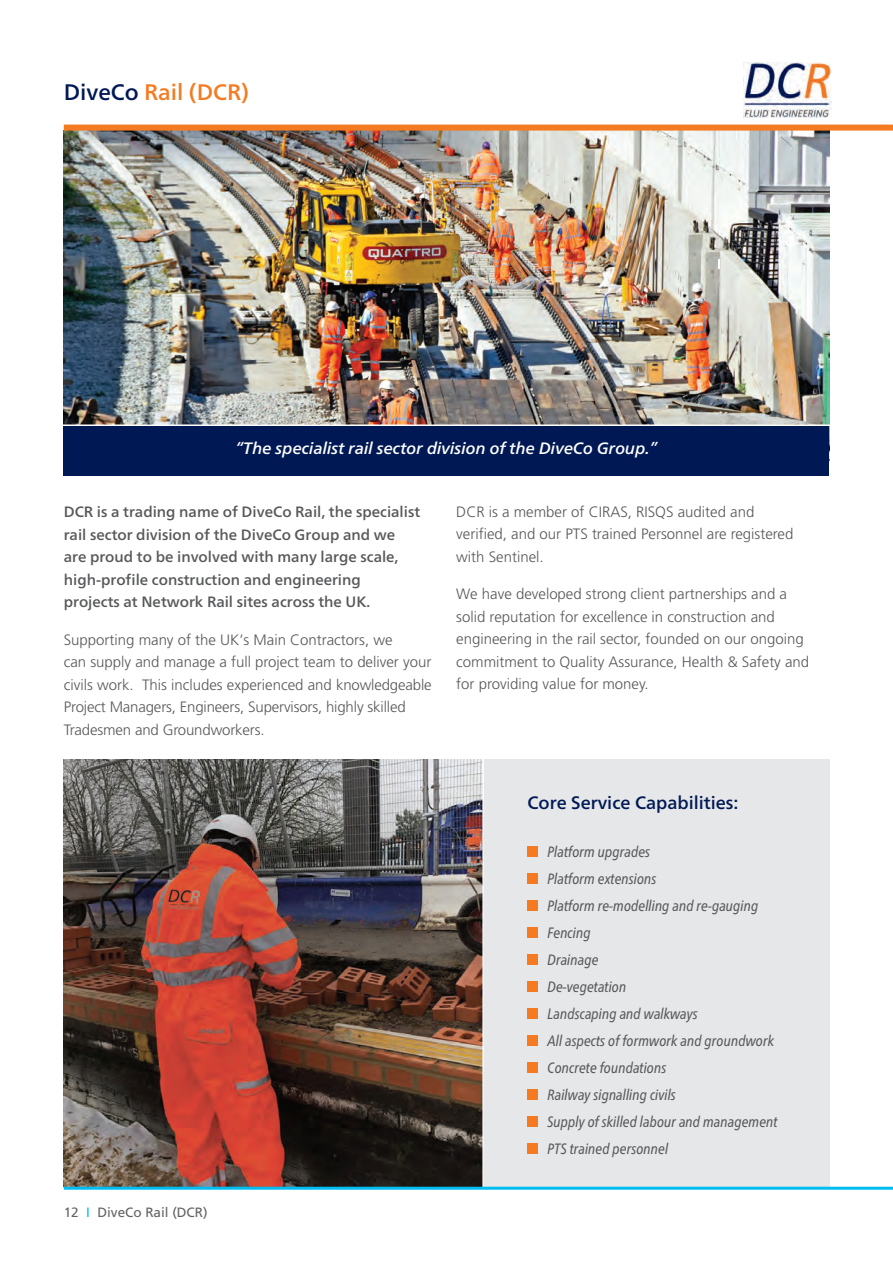
<style>
.page{position:relative;width:893px;height:1263px;background:#fff}
.page>*{position:absolute;margin:0;border:0;box-sizing:border-box;transform-origin:0 0}
.t1{font:500 22.5px "Frutiger Neue LT";color:#f47b21}
.t2{font:500 18px "Frutiger Neue LT";color:#001954}
.t3{font:italic 500 16.5px "Frutiger Neue LT";color:#fff}
.t4{font:300 15px/22.5px "Frutiger";color:#57585a}
.t5{font:italic condensed 15px/27px "Frutiger Neue LT";color:#57585a}
.t6{font:500 15px/22.5px "Frutiger Neue LT";color:#57585a}
.t7{font:13.5px "Frutiger";color:#636366}
.s1{color:#001954}
.s2{color:#00bcf1}
</style>
<div class="page">
<img style="left:64px;top:131px;width:765px;height:293px">
<div style="left:481px;top:760px;width:348px;height:427px;background:#e6e7e9"></div>
<svg style="left:718px;top:260px;width:2px;height:8px"></svg>
<img style="left:64px;top:760px;width:418px;height:427px">
<div style="left:527px;top:846px;width:11px;height:11px;background:#f47b21"></div>
<div style="left:527px;top:873px;width:11px;height:11px;background:#f47b21"></div>
<div style="left:527px;top:900px;width:11px;height:11px;background:#f47b21"></div>
<div style="left:527px;top:927px;width:11px;height:11px;background:#f47b21"></div>
<div style="left:527px;top:954px;width:11px;height:11px;background:#f47b21"></div>
<div style="left:527px;top:981px;width:11px;height:11px;background:#f47b21"></div>
<div style="left:527px;top:1008px;width:11px;height:11px;background:#f47b21"></div>
<div style="left:527px;top:1035px;width:11px;height:11px;background:#f47b21"></div>
<div style="left:527px;top:1062px;width:11px;height:11px;background:#f47b21"></div>
<div style="left:527px;top:1089px;width:11px;height:11px;background:#f47b21"></div>
<div style="left:527px;top:1116px;width:11px;height:11px;background:#f47b21"></div>
<div style="left:527px;top:1143px;width:11px;height:11px;background:#f47b21"></div>
<div style="left:64px;top:425px;width:765px;height:51px;background:#001954"></div>
<div style="left:64px;top:125px;width:829px;height:6px;background:#f47b21"></div>
<hr style="left:6px;top:424px;width:887px;height:2px;background:#fff">
<img style="left:744px;top:63px;width:87px;height:55px">
<hr style="left:482px;top:752px;width:2px;height:438px;background:#fff">
<hr style="left:64px;top:1187px;width:829px;height:3px;background:#00bcf1">
<h1 class="t1" style="left:64px;top:79px;width:187px"><span class="s1">DiveCo</span> Rail (DCR)</h1>
<p class="t3" style="left:236px;top:438px;width:423px">“The specialist rail sector division of the DiveCo Group.”</p>
<p class="t6" style="left:64px;top:501px;width:358px">DCR is a trading name of DiveCo Rail, the specialist rail sector division of the DiveCo Group and we are proud to be involved with many large scale, high-profile construction and engineering projects at Network Rail sites across the UK.</p>
<p class="t4" style="left:64px;top:629px;width:369px">Supporting many of the UK’s Main Contractors, we<br>can supply and manage a full project team to deliver your civils work. This includes experienced and knowledgeable Project Managers, Engineers, Supervisors, highly skilled Tradesmen and Groundworkers.</p>
<p class="t7" style="left:64px;top:1207px;width:145px">12 <span class="s2">I</span> DiveCo Rail (DCR)</p>
<p class="t4" style="left:456px;top:501px;width:339px">DCR is a member of CIRAS, RISQS audited and verified, and our PTS trained Personnel are registered with Sentinel.</p>
<p class="t4" style="left:456px;top:584px;width:354px">We have developed strong client partnerships and a solid reputation for excellence in construction and engineering in the rail sector, founded on our ongoing commitment to Quality Assurance, Health &amp; Safety and for providing value for money.</p>
<p class="t2" style="left:527px;top:792px;width:213px">Core Service Capabilities:</p>
<p class="t5" style="left:547px;top:838px;width:232px">Platform upgrades<br>Platform extensions<br>Platform re-modelling and re-gauging<br>Fencing<br>Drainage<br>De-vegetation<br>Landscaping and walkways<br>All aspects of formwork and groundwork<br>Concrete foundations<br>Railway signalling civils<br>Supply of skilled labour and management<br>PTS trained personnel</p>
</div>
